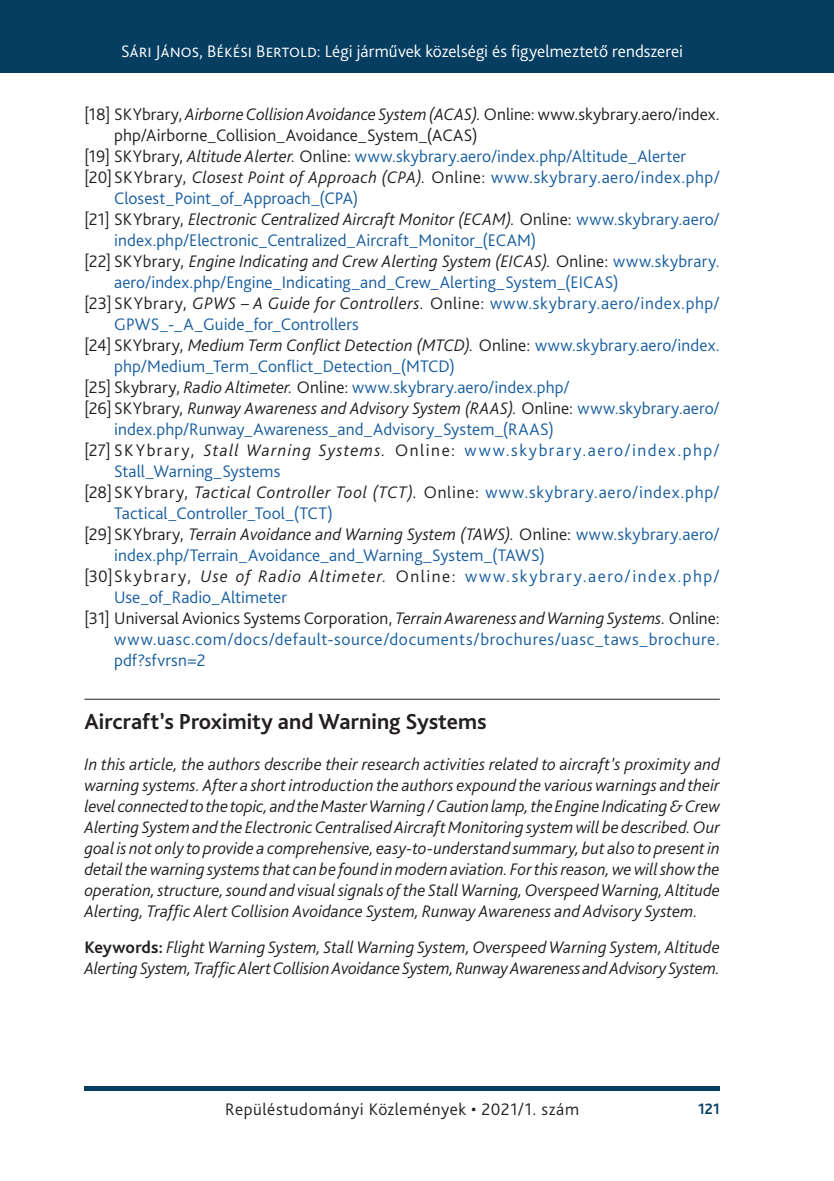
<style>
.page{position:relative;width:834px;height:1181px;background:#fff}
.page>*{position:absolute;margin:0;border:0;box-sizing:border-box;transform-origin:0 0}
._3_3_Abctract_angol{font:700 22.75px "Bliss Pro";color:#231f20}
._6__Bibliography_ite{font:300 17.5px/21px "Bliss Pro";letter-spacing:.005em;color:#175d9e}
._3_4_Abstract_angol{font:italic 300 17.5px/21px "Bliss Pro";letter-spacing:-.005em;color:#231f20;text-align:justify}
._6__Bibliography_ite-2{font:300 17.5px/21px "Bliss Pro";letter-spacing:.085em;color:#175d9e}
._6__Bibliography_ite-3{font:300 17.5px/21px "Bliss Pro";letter-spacing:-.015em;color:#175d9e}
._6__Bibliography_ite-4{font:300 17.5px/21px "Bliss Pro";letter-spacing:.01em;color:#231f20}
._6__Bibliography_ite-5{font:300 17.5px/21px "Bliss Pro";letter-spacing:.03em;color:#175d9e}
.t1{font:300 17.5px "Bliss Pro";letter-spacing:.005em;color:#fff}
._6__Bibliography_ite-6{font:300 17.5px "Bliss Pro";letter-spacing:.03em;color:#231f20}
.t2{font:700 15.75px "Bliss Pro";color:#063e62;scale:.95 1}
.s1{font-style:italic}
.s2{color:#231f20}
.s3{font-style:italic;color:#231f20}
.s4{font-weight:700;font-style:normal}
</style>
<div class="page">
<div style="left:0;top:0;width:833px;height:73px;background:#063e62"></div>
<div style="left:84px;top:1086px;width:635px;height:5px;background:#063e62"></div>
<hr style="left:84px;top:699px;width:635px;height:1px;background:#231f20">
<p class="t1" style="left:121px;top:41px;width:563px">Sári János, Békési Bertold: Légi járművek közelségi és figyelmeztető rendszerei</p>
<p class="_6__Bibliography_ite-4" style="left:114px;top:103px;width:607px;text-indent:-30px">[18] SKYbrary, <span class="s1">Airborne Collision Avoidance System (ACAS).</span> Online: www.skybrary.aero/index. php/Airborne_Collision_Avoidance_System_(ACAS)</p>
<p class="_6__Bibliography_ite" style="left:84px;top:145px;width:603px"><span class="s2">[19] SKYbrary,</span> <span class="s3">Altitude Alerter.</span> <span class="s2">Online:</span> www.skybrary.aero/index.php/Altitude_Alerter</p>
<p class="_6__Bibliography_ite" style="left:114px;top:166px;width:607px;text-indent:-30px"><span class="s2">[20]SKYbrary,</span> <span class="s3">Closest Point of Approach (CPA).</span> <span class="s2">Online:</span> www.skybrary.aero/index.php/<br>Closest_Point_of_Approach_(CPA)</p>
<p class="_6__Bibliography_ite" style="left:114px;top:208px;width:607px;text-indent:-30px"><span class="s2">[21] SKYbrary,</span> <span class="s3">Electronic Centralized Aircraft Monitor (ECAM).</span> <span class="s2">Online:</span> www.skybrary.aero/ index.php/Electronic_Centralized_Aircraft_Monitor_(ECAM)</p>
<p class="_6__Bibliography_ite" style="left:114px;top:250px;width:607px;text-indent:-30px"><span class="s2">[22] SKYbrary,</span> <span class="s3">Engine Indicating and Crew Alerting System (EICAS).</span> <span class="s2">Online:</span> www.skybrary. aero/index.php/Engine_Indicating_and_Crew_Alerting_System_(EICAS)</p>
<p class="_6__Bibliography_ite-5" style="left:114px;top:292px;width:607px;text-indent:-30px"><span class="s2">[23]SKYbrary,</span> <span class="s3">GPWS – A Guide for Controllers.</span> <span class="s2">Online:</span> www.skybrary.aero/index.php/<br>GPWS_-_A_Guide_for_Controllers</p>
<p class="_6__Bibliography_ite" style="left:114px;top:334px;width:607px;text-indent:-30px"><span class="s2">[24] SKYbrary,</span> <span class="s3">Medium Term Conflict Detection (MTCD).</span> <span class="s2">Online:</span> www.skybrary.aero/index. php/Medium_Term_Conflict_Detection_(MTCD)</p>
<p class="_6__Bibliography_ite" style="left:84px;top:376px;width:486px"><span class="s2">[25] Skybrary,</span> <span class="s3">Radio Altimeter.</span> <span class="s2">Online:</span> www.skybrary.aero/index.php/</p>
<p class="_6__Bibliography_ite" style="left:114px;top:397px;width:607px;text-indent:-30px"><span class="s2">[26] SKYbrary,</span> <span class="s3">Runway Awareness and Advisory System (RAAS).</span> <span class="s2">Online:</span> www.skybrary.aero/ index.php/Runway_Awareness_and_Advisory_System_(RAAS)</p>
<p class="_6__Bibliography_ite-2" style="left:114px;top:439px;width:607px;text-indent:-30px"><span class="s2">[27] SKYbrary,</span> <span class="s3">Stall Warning Systems.</span> <span class="s2">Online:</span> www.skybrary.aero/index.php/<br>Stall_Warning_Systems</p>
<p class="_6__Bibliography_ite" style="left:114px;top:481px;width:607px;text-indent:-30px"><span class="s2">[28]SKYbrary,</span> <span class="s3">Tactical Controller Tool (TCT).</span> <span class="s2">Online:</span> www.skybrary.aero/index.php/<br>Tactical_Controller_Tool_(TCT)</p>
<p class="_6__Bibliography_ite-3" style="left:114px;top:523px;width:607px;text-indent:-30px"><span class="s2">[29] SKYbrary,</span> <span class="s3">Terrain Avoidance and Warning System (TAWS).</span> <span class="s2">Online:</span> www.skybrary.aero/ index.php/Terrain_Avoidance_and_Warning_System_(TAWS)</p>
<p class="_6__Bibliography_ite-2" style="left:114px;top:565px;width:607px;text-indent:-30px"><span class="s2">[30]Skybrary,</span> <span class="s3">Use of Radio Altimeter.</span> <span class="s2">Online:</span> www.skybrary.aero/index.php/<br>Use_of_Radio_Altimeter</p>
<p class="_6__Bibliography_ite" style="left:114px;top:607px;width:607px;text-align:justify;text-indent:-30px"><span class="s2">[31] Universal Avionics Systems Corporation,</span> <span class="s3">Terrain Awareness and Warning Systems.</span> <span class="s2">Online: </span>www.uasc.com/docs/default-source/documents/brochures/uasc_taws_brochure. pdf?sfvrsn=2</p>
<p class="_3_3_Abctract_angol" style="left:84px;top:708px;width:403px">Aircraft’s Proximity and Warning Systems</p>
<p class="_3_4_Abstract_angol" style="left:84px;top:753px;width:637px">In this article, the authors describe their research activities related to aircraft’s proximity and warning systems. After a short introduction the authors expound the various warnings and their level connected to the topic, and the Master Warning / Caution lamp, the Engine Indicating &amp; Crew Alerting System and the Electronic Centralised Aircraft Monitoring system will be described. Our goal is not only to provide a comprehensive, easy-to-understand summary, but also to present in detail the warning systems that can be found in modern aviation. For this reason, we will show the operation, structure, sound and visual signals of the Stall Warning, Overspeed Warning, Altitude Alerting, Traffic Alert Collision Avoidance System, Runway Awareness and Advisory System.</p>
<p class="_3_4_Abstract_angol" style="left:84px;top:936px;width:636px"><span class="s4">Keywords:</span> Flight Warning System, Stall Warning System, Overspeed Warning System, Altitude<br>Alerting System, Traffic Alert Collision Avoidance System, Runway Awareness and Advisory System.</p>
<p class="_6__Bibliography_ite-6" style="left:225px;top:1098px;width:355px">Repüléstudományi Közlemények • 2021/1. szám</p>
<p class="t2" style="left:698px;top:1099px;width:24px">121</p>
</div>
